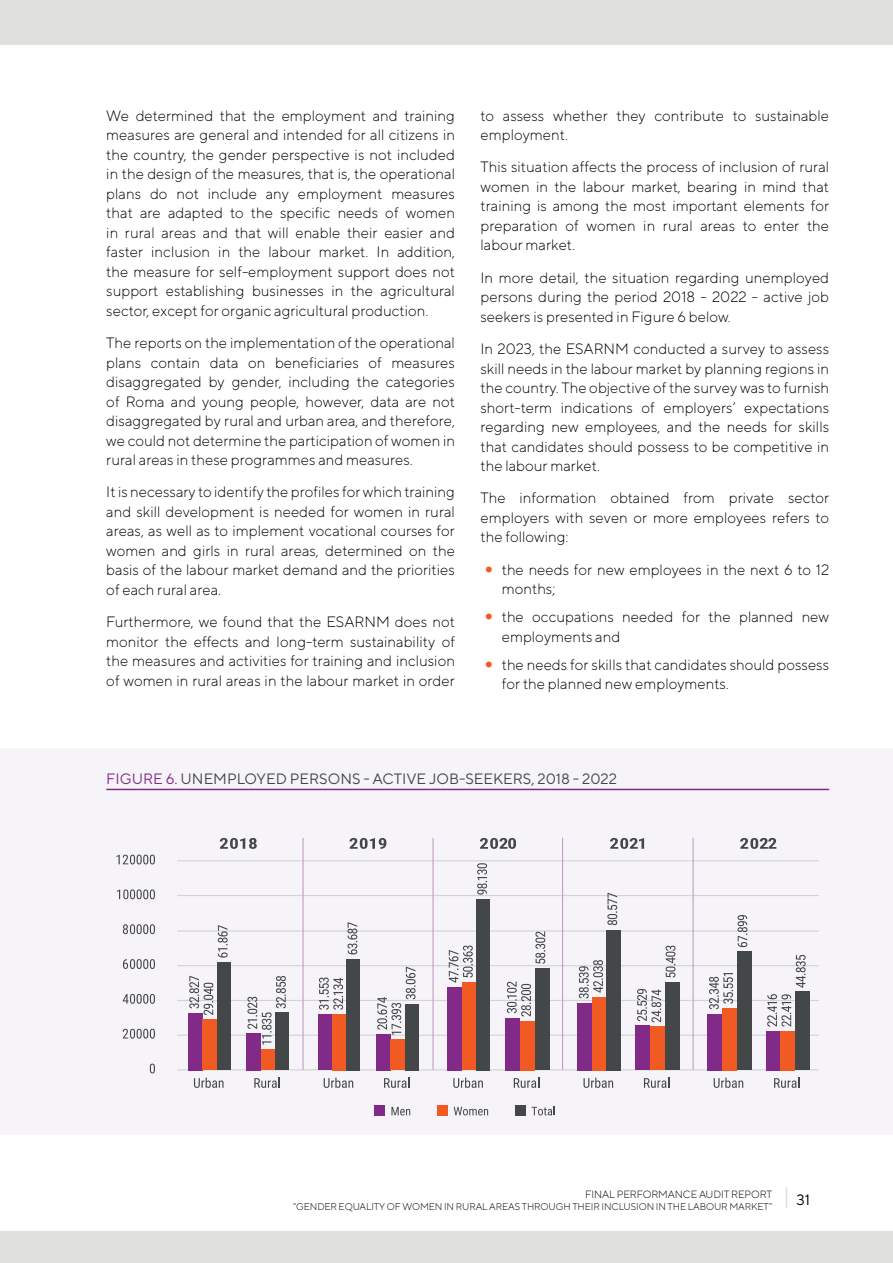
<style>
.page{position:relative;width:893px;height:1263px;background:#fff}
.page>*{position:absolute;margin:0;border:0;box-sizing:border-box;transform-origin:0 0}
.t1{font:300 15px/19.5px "TT Norms";color:#000;text-align:justify}
.PODNASLOV{font:15px "TT Norms";color:#434747}
.t2{font:15px "TT Norms";color:#000}
.t3{font:300 10.5px "TT Norms";letter-spacing:-.01em;color:#000}
.t4{font:300 9.75px "TT Norms";letter-spacing:-.01em;color:#000}
.s1{color:#822a88}
</style>
<div class="page">
<svg style="left:786px;top:1187px;width:1px;height:21px"></svg>
<div style="left:0;top:1231px;width:893px;height:32px;background:#e0e0df"></div>
<div style="left:0;top:0;width:893px;height:45px;background:#e0e0df"></div>
<div style="left:0;top:748px;width:893px;height:387px;background:#f7f4f9"></div>
<hr style="left:106px;top:789px;width:723px;height:1px;background:#822a88">
<hr style="left:177px;top:1069px;width:642px;height:1px;background:#d1d3d4">
<hr style="left:177px;top:1034px;width:642px;height:2px;background:#d1d3d4">
<hr style="left:177px;top:1000px;width:642px;height:1px;background:#d1d3d4">
<hr style="left:177px;top:965px;width:642px;height:1px;background:#d1d3d4">
<hr style="left:177px;top:930px;width:642px;height:1px;background:#d1d3d4">
<hr style="left:177px;top:895px;width:642px;height:1px;background:#d1d3d4">
<hr style="left:177px;top:860px;width:642px;height:1px;background:#d1d3d4">
<svg style="left:150px;top:1063px;width:5px;height:10px"></svg>
<svg style="left:123px;top:1029px;width:32px;height:9px"></svg>
<svg style="left:123px;top:994px;width:32px;height:10px"></svg>
<svg style="left:123px;top:959px;width:32px;height:10px"></svg>
<svg style="left:123px;top:924px;width:32px;height:10px"></svg>
<svg style="left:117px;top:889px;width:38px;height:10px"></svg>
<svg style="left:117px;top:855px;width:38px;height:9px"></svg>
<div style="left:188px;top:1013px;width:15px;height:57px;background:#822a88"></div>
<div style="left:246px;top:1033px;width:15px;height:37px;background:#822a88"></div>
<div style="left:203px;top:1019px;width:14px;height:51px;background:#f15a22"></div>
<div style="left:261px;top:1049px;width:14px;height:21px;background:#f15a22"></div>
<div style="left:217px;top:962px;width:13px;height:108px;background:#434747"></div>
<div style="left:275px;top:1012px;width:14px;height:58px;background:#434747"></div>
<svg style="left:189px;top:976px;width:24px;height:39px"></svg>
<svg style="left:218px;top:925px;width:10px;height:32px"></svg>
<svg style="left:247px;top:976px;width:39px;height:68px"></svg>
<svg style="left:194px;top:1077px;width:30px;height:11px"></svg>
<svg style="left:254px;top:1077px;width:26px;height:11px"></svg>
<div style="left:318px;top:1015px;width:14px;height:55px;background:#822a88"></div>
<div style="left:376px;top:1034px;width:14px;height:36px;background:#822a88"></div>
<div style="left:332px;top:1014px;width:15px;height:56px;background:#f15a22"></div>
<div style="left:390px;top:1039px;width:15px;height:31px;background:#f15a22"></div>
<div style="left:347px;top:959px;width:13px;height:111px;background:#434747"></div>
<div style="left:405px;top:1004px;width:13px;height:66px;background:#434747"></div>
<svg style="left:319px;top:977px;width:24px;height:33px"></svg>
<svg style="left:347px;top:922px;width:10px;height:32px"></svg>
<svg style="left:377px;top:967px;width:39px;height:68px"></svg>
<svg style="left:324px;top:1077px;width:29px;height:11px"></svg>
<svg style="left:384px;top:1077px;width:25px;height:11px"></svg>
<div style="left:447px;top:987px;width:15px;height:83px;background:#822a88"></div>
<div style="left:505px;top:1018px;width:15px;height:52px;background:#822a88"></div>
<div style="left:462px;top:982px;width:14px;height:88px;background:#f15a22"></div>
<div style="left:520px;top:1021px;width:15px;height:49px;background:#f15a22"></div>
<div style="left:476px;top:899px;width:14px;height:171px;background:#434747"></div>
<div style="left:535px;top:968px;width:14px;height:102px;background:#434747"></div>
<svg style="left:449px;top:945px;width:24px;height:38px"></svg>
<svg style="left:507px;top:981px;width:24px;height:35px"></svg>
<svg style="left:477px;top:863px;width:10px;height:32px"></svg>
<svg style="left:535px;top:931px;width:10px;height:33px"></svg>
<svg style="left:453px;top:1077px;width:30px;height:11px"></svg>
<svg style="left:514px;top:1077px;width:25px;height:11px"></svg>
<div style="left:577px;top:1003px;width:15px;height:67px;background:#822a88"></div>
<div style="left:636px;top:1025px;width:14px;height:45px;background:#822a88"></div>
<div style="left:592px;top:997px;width:15px;height:73px;background:#f15a22"></div>
<div style="left:650px;top:1026px;width:15px;height:44px;background:#f15a22"></div>
<div style="left:607px;top:930px;width:14px;height:140px;background:#434747"></div>
<div style="left:665px;top:982px;width:14px;height:88px;background:#434747"></div>
<svg style="left:579px;top:960px;width:24px;height:38px"></svg>
<svg style="left:637px;top:989px;width:24px;height:33px"></svg>
<svg style="left:607px;top:893px;width:10px;height:32px"></svg>
<svg style="left:666px;top:946px;width:9px;height:31px"></svg>
<svg style="left:583px;top:1077px;width:30px;height:11px"></svg>
<svg style="left:644px;top:1077px;width:25px;height:11px"></svg>
<div style="left:707px;top:1014px;width:15px;height:56px;background:#822a88"></div>
<div style="left:766px;top:1031px;width:14px;height:39px;background:#822a88"></div>
<div style="left:722px;top:1008px;width:15px;height:62px;background:#f15a22"></div>
<div style="left:780px;top:1031px;width:15px;height:39px;background:#f15a22"></div>
<div style="left:737px;top:951px;width:14px;height:119px;background:#434747"></div>
<div style="left:795px;top:991px;width:14px;height:79px;background:#434747"></div>
<svg style="left:709px;top:973px;width:24px;height:36px"></svg>
<svg style="left:767px;top:994px;width:24px;height:32px"></svg>
<svg style="left:737px;top:915px;width:10px;height:32px"></svg>
<svg style="left:796px;top:955px;width:10px;height:33px"></svg>
<svg style="left:714px;top:1077px;width:29px;height:11px"></svg>
<svg style="left:774px;top:1077px;width:25px;height:11px"></svg>
<svg style="left:220px;top:838px;width:37px;height:11px"></svg>
<svg style="left:349px;top:838px;width:37px;height:11px"></svg>
<svg style="left:480px;top:838px;width:36px;height:11px"></svg>
<svg style="left:610px;top:838px;width:34px;height:11px"></svg>
<svg style="left:740px;top:838px;width:36px;height:11px"></svg>
<hr style="left:302px;top:838px;width:2px;height:232px;background:#c09ec4">
<hr style="left:432px;top:838px;width:2px;height:232px;background:#c09ec4">
<hr style="left:562px;top:838px;width:1px;height:232px;background:#c09ec4">
<hr style="left:692px;top:838px;width:2px;height:232px;background:#c09ec4">
<div style="left:515px;top:1105px;width:11px;height:11px;background:#434747"></div>
<svg style="left:532px;top:1106px;width:23px;height:9px"></svg>
<div style="left:374px;top:1105px;width:11px;height:11px;background:#822a88"></div>
<svg style="left:391px;top:1107px;width:19px;height:8px"></svg>
<div style="left:437px;top:1105px;width:11px;height:11px;background:#f15a22"></div>
<svg style="left:454px;top:1107px;width:34px;height:8px"></svg>
<p class="t1" style="left:106px;top:105px;width:350px">We determined that the employment and training measures are general and intended for all citizens in the country, the gender perspective is not included in the design of the measures, that is, the operational plans do not include any employment measures that are adapted to the specific needs of women in rural areas and that will enable their easier and faster inclusion in the labour market. In addition, the measure for self-employment support does not support establishing businesses in the agricultural sector, except for organic agricultural production.</p>
<p class="t1" style="left:106px;top:333px;width:350px">The reports on the implementation of the operational plans contain data on beneficiaries of measures disaggregated by gender, including the categories of Roma and young people, however, data are not disaggregated by rural and urban area, and therefore, we could not determine the participation of women in rural areas in these programmes and measures.</p>
<p class="t1" style="left:106px;top:482px;width:350px">It is necessary to identify the profiles for which training and skill development is needed for women in rural areas, as well as to implement vocational courses for women and girls in rural areas, determined on the basis of the labour market demand and the priorities of each rural area.</p>
<p class="t1" style="left:106px;top:612px;width:350px">Furthermore, we found that the ESARNM does not monitor the effects and long-term sustainability of the measures and activities for training and inclusion of women in rural areas in the labour market in order</p>
<p class="t1" style="left:480px;top:105px;width:350px">to assess whether they contribute to sustainable employment.</p>
<p class="t1" style="left:480px;top:157px;width:350px">This situation affects the process of inclusion of rural women in the labour market, bearing in mind that training is among the most important elements for preparation of women in rural areas to enter the labour market.</p>
<p class="t1" style="left:480px;top:267px;width:350px">In more detail, the situation regarding unemployed persons during the period 2018 - 2022 - active job seekers is presented in Figure 6 below.</p>
<p class="t1" style="left:480px;top:339px;width:350px">In 2023, the ESARNM conducted a survey to assess skill needs in the labour market by planning regions in the country. The objective of the survey was to furnish short-term indications of employers’ expectations regarding new employees, and the needs for skills that candidates should possess to be competitive in the labour market.</p>
<p class="t1" style="left:480px;top:488px;width:350px">The information obtained from private sector employers with seven or more employees refers to the following:</p>
<p class="t1" style="left:502px;top:559px;width:329px">the needs for new employees in the next 6 to 12 months;</p>
<p class="t1" style="left:502px;top:607px;width:329px">the occupations needed for the planned new employments and</p>
<p class="t1" style="left:502px;top:654px;width:329px">the needs for skills that candidates should possess for the planned new employments.</p>
<p class="PODNASLOV" style="left:106px;top:770px;width:512px"><span class="s1">FIGURE 6.</span> UNEMPLOYED PERSONS - ACTIVE JOB-SEEKERS, 2018 - 2022</p>
<p class="t3" style="left:585px;top:1188px;width:189px">FINAL PERFORMANCE AUDIT REPORT</p>
<p class="t4" style="left:293px;top:1200px;width:481px">“GENDER EQUALITY OF WOMEN IN RURAL AREAS THROUGH THEIR INCLUSION IN THE LABOUR MARKET”</p>
<p class="t2" style="left:796px;top:1190px;width:15px">31</p>
</div>
